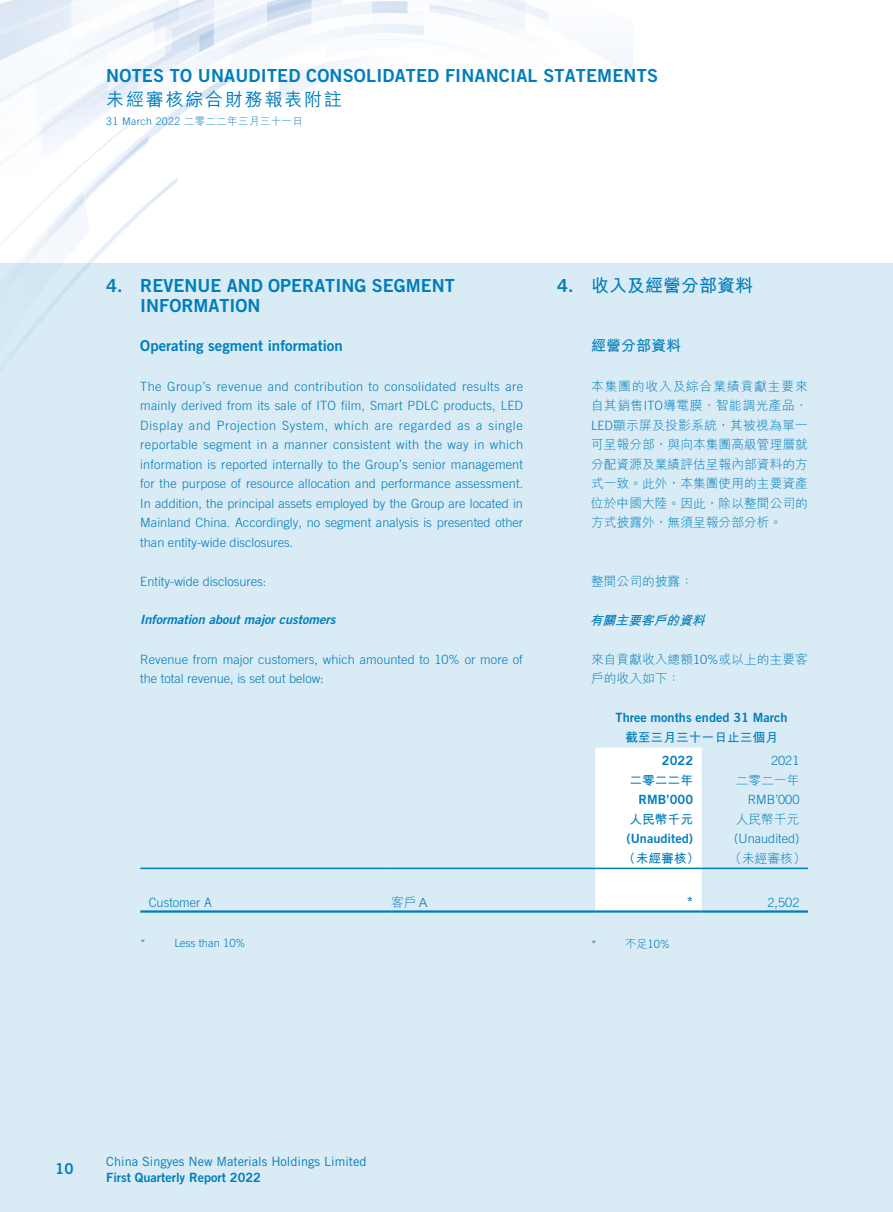
<style>
.page{position:relative;width:893px;height:1212px;background:#fff}
.page>*{position:absolute;margin:0;border:0;box-sizing:border-box;transform-origin:0 0}
.t1{font:18px/19.5px "Trade Gothic LT Std Bd 2";letter-spacing:.01em;color:#007dbb}
.t2{font:500 18px "M Hei HK";letter-spacing:.1em;color:#007dbb}
.t3{font:700 18px "M Hei HK";color:#007dbb}
.t4{font:15px "Trade Gothic LT Std Bd 2";color:#007dbb}
.t5{font:700 15px "M Hei HK";color:#007dbb}
.t6{font:300 12.75px/19.5px "Trade Gothic LT Std";color:#007dbb;text-align:justify}
.t7{font:300 12.75px/19.5px "M Hei HK";color:#007dbb;text-align:justify}
.t8{font:12.75px "Trade Gothic LT Std Bd 2";color:#007dbb}
.t9{font:12.75px "Trade Gothic LT Std";color:#007dbb}
.t10{font:12.75px "Trade Gothic LT Std Bd 2 Obl";color:#007dbb}
.t11{font:700 12.75px "M Hei HK";color:#007dbb}
.t12{font:italic 700 12.75px "M Hei HK";color:#007dbb}
.t13{font:300 11.25px "Trade Gothic LT Std";color:#007dbb}
.t14{font:300 10.5px "Trade Gothic LT Std";letter-spacing:.035em;color:#007dbb}
.s1{font-family:"M Hei HK"}
.s2{font-family:"Trade Gothic LT Std Bd 2";font-weight:400}
.s3{font-family:"Trade Gothic LT Std"}
</style>
<div class="page">
<img style="left:0;top:0;width:893px;height:264px">
<div style="left:0;top:264px;width:893px;height:948px;background:#d9ebf4"></div>
<div style="left:595px;top:747px;width:107px;height:163px;background:#fff"></div>
<hr style="left:140px;top:868px;width:251px;height:1px;background:#007dbb">
<hr style="left:391px;top:868px;width:204px;height:1px;background:#007dbb">
<hr style="left:595px;top:868px;width:107px;height:1px;background:#007dbb">
<hr style="left:702px;top:868px;width:106px;height:1px;background:#007dbb">
<hr style="left:140px;top:910px;width:251px;height:3px;background:#007dbb">
<hr style="left:391px;top:910px;width:204px;height:3px;background:#007dbb">
<hr style="left:595px;top:910px;width:107px;height:3px;background:#007dbb">
<hr style="left:702px;top:910px;width:106px;height:3px;background:#007dbb">
<h1 class="t1" style="left:106px;top:65px;width:553px">NOTES TO UNAUDITED CONSOLIDATED FINANCIAL STATEMENTS</h1>
<h1 class="t2" style="left:106px;top:86px;width:237px">未經審核綜合財務報表附註</h1>
<p class="t14" style="left:106px;top:115px;width:198px">31 March 2022 <span class="s1">二零二二年三月三十一日</span></p>
<h1 class="t1" style="left:140px;top:276px;width:316px;text-indent:-34px">4. REVENUE AND OPERATING SEGMENT<br>INFORMATION</h1>
<p class="t4" style="left:140px;top:337px;width:204px">Operating segment information</p>
<p class="t6" style="left:140px;top:376px;width:384px">The Group’s revenue and contribution to consolidated results are mainly derived from its sale of ITO film, Smart PDLC products, LED Display and Projection System, which are regarded as a single reportable segment in a manner consistent with the way in which information is reported internally to the Group’s senior management for the purpose of resource allocation and performance assessment.<br>In addition, the principal assets employed by the Group are located in Mainland China. Accordingly, no segment analysis is presented other than entity-wide disclosures.</p>
<p class="t6" style="left:140px;top:571px;width:128px">Entity-wide disclosures:</p>
<p class="t10" style="left:140px;top:612px;width:197px">Information about major customers</p>
<p class="t6" style="left:140px;top:649px;width:384px">Revenue from major customers, which amounted to 10% or more of the total revenue, is set out below:</p>
<h1 class="t3" style="left:557px;top:273px;width:198px"><span class="s2">4.</span> 收入及經營分部資料</h1>
<p class="t5" style="left:591px;top:335px;width:91px">經營分部資料</p>
<p class="t7" style="left:591px;top:376px;width:218px">本集團的收入及綜合業績貢獻主要來自其銷售<span class="s3">ITO</span>導電膜、智能調光產品、<span class="s3">LED</span>顯示屏及投影系統，其被視為單一可呈報分部，與向本集團高級管理層就分配資源及業績評估呈報內部資料的方式一致。此外，本集團使用的主要資產位於中國大陸。因此，除以整間公司的方式披露外，無須呈報分部分析。</p>
<p class="t7" style="left:591px;top:571px;width:103px">整間公司的披露：</p>
<p class="t12" style="left:590px;top:611px;width:121px">有關主要客戶的資料</p>
<p class="t7" style="left:591px;top:649px;width:218px">來自貢獻收入總額<span class="s3">10%</span>或以上的主要客戶的收入如下：</p>
<p class="t8" style="left:616px;top:709px;width:174px">Three months ended 31 March</p>
<p class="t11" style="left:625px;top:728px;width:154px">截至三月三十一日止三個月</p>
<p class="t8" style="left:662px;top:752px;width:33px">2022</p>
<p class="t6" style="left:771px;top:751px;width:30px">2021</p>
<p class="t11" style="left:629px;top:771px;width:65px">二零二二年</p>
<p class="t7" style="left:736px;top:770px;width:65px">二零二一年</p>
<p class="t8" style="left:639px;top:791px;width:56px">RMB’000</p>
<p class="t6" style="left:748px;top:790px;width:53px">RMB’000</p>
<p class="t11" style="left:629px;top:810px;width:65px">人民幣千元</p>
<p class="t7" style="left:736px;top:809px;width:65px">人民幣千元</p>
<p class="t8" style="left:626px;top:831px;width:68px">(Unaudited)</p>
<p class="t6" style="left:734px;top:829px;width:67px">(Unaudited)</p>
<p class="t11" style="left:623px;top:849px;width:78px">（未經審核）</p>
<p class="t7" style="left:729px;top:848px;width:78px">（未經審核）</p>
<p class="t6" style="left:149px;top:892px;width:65px">Customer A</p>
<p class="t7" style="left:391px;top:892px;width:40px">客戶Ａ</p>
<p class="t8" style="left:687px;top:893px;width:8px">*</p>
<p class="t6" style="left:767px;top:892px;width:33px">2,502</p>
<p class="t13" style="left:140px;top:936px;width:7px">*</p>
<p class="t13" style="left:174px;top:936px;width:73px">Less than 10%</p>
<p class="t13" style="left:591px;top:937px;width:7px">*</p>
<p class="t13" style="left:625px;top:937px;width:47px"><span class="s1">不足</span>10%</p>
<p class="t4" style="left:55px;top:1160px;width:20px">10</p>
<p class="t9" style="left:106px;top:1154px;width:262px">China Singyes New Materials Holdings Limited</p>
<p class="t8" style="left:106px;top:1169px;width:156px">First Quarterly Report 2022</p>
</div>
